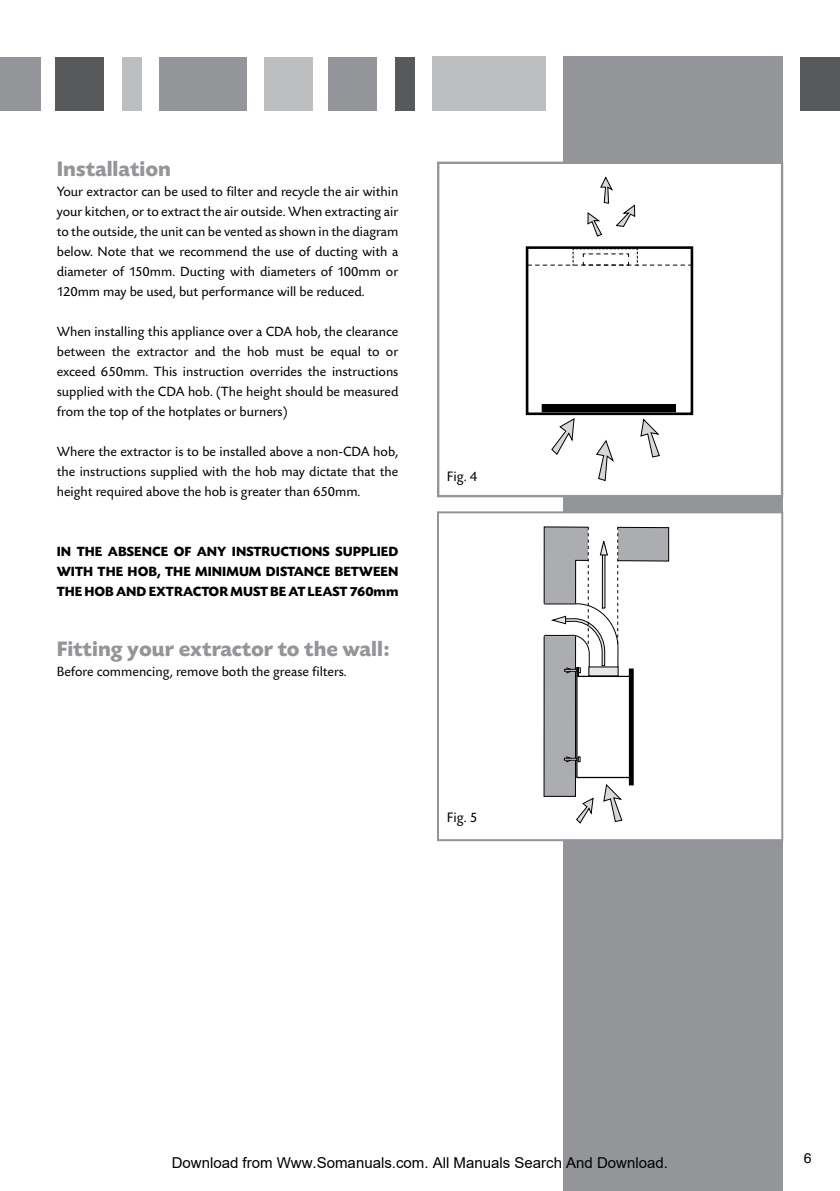
<style>
.page{position:relative;width:840px;height:1191px;background:#fff}
.page>*{position:absolute;margin:0;border:0;box-sizing:border-box;transform-origin:0 0}
.t1{font:700 22px "Today SB";color:#939598}
.t2{font:15px "Arial";color:#000}
.t3{font:14.4px "Today SB";color:#000}
.t4{font:14px/20px "Today SB";color:#000;text-align:justify}
.t5{font:700 14px/20px "Today SB";color:#000;text-align:justify}
.t6{font:14px "Helvetica";color:#000}
</style>
<div class="page">
<div style="left:800px;top:57px;width:39px;height:53px;background:#58595b"></div>
<div style="left:563px;top:57px;width:219px;height:1134px;background:#939598"></div>
<div style="left:394px;top:57px;width:20px;height:53px;background:#58595b"></div>
<div style="left:328px;top:57px;width:48px;height:53px;background:#939598"></div>
<div style="left:264px;top:57px;width:48px;height:53px;background:#bcbec0"></div>
<div style="left:159px;top:57px;width:88px;height:53px;background:#939598"></div>
<div style="left:122px;top:57px;width:19px;height:53px;background:#bcbec0"></div>
<div style="left:56px;top:57px;width:48px;height:53px;background:#58595b"></div>
<div style="left:0;top:57px;width:40px;height:53px;background:#939598"></div>
<div style="left:432px;top:57px;width:113px;height:54px;background:#bcbec0"></div>
<div style="left:436px;top:511px;width:346px;height:330px;background:#fff;border:2px solid #939598"></div>
<div style="left:437px;top:162px;width:345px;height:335px;background:#fff;border:2px solid #939598"></div>
<div style="left:542px;top:404px;width:133px;height:8px;background:#000"></div>
<div style="left:525px;top:246px;width:167px;height:169px;border:3px solid #000"></div>
<svg style="left:527px;top:248px;width:165px;height:18px"></svg>
<svg style="left:587px;top:176px;width:48px;height:61px"></svg>
<svg style="left:640px;top:418px;width:20px;height:40px"></svg>
<svg style="left:596px;top:439px;width:18px;height:42px"></svg>
<svg style="left:551px;top:418px;width:23px;height:37px"></svg>
<svg style="left:543px;top:526px;width:126px;height:298px"></svg>
<h1 class="t1" style="left:57px;top:157px;width:116px">Installation</h1>
<p class="t4" style="left:57px;top:182px;width:343px">Your extractor can be used to filter and recycle the air within your kitchen, or to extract the air outside. When extracting air to the outside, the unit can be vented as shown in the diagram below. Note that we recommend the use of ducting with a diameter of 150mm. Ducting with diameters of 100mm or 120mm may be used, but performance will be reduced.</p>
<p class="t4" style="left:57px;top:322px;width:343px">When installing this appliance over a CDA hob, the clearance between the extractor and the hob must be equal to or exceed 650mm. This instruction overrides the instructions supplied with the CDA hob. (The height should be measured from the top of the hotplates or burners)</p>
<p class="t4" style="left:57px;top:442px;width:343px">Where the extractor is to be installed above a non-CDA hob, the instructions supplied with the hob may dictate that the height required above the hob is greater than 650mm.</p>
<p class="t5" style="left:57px;top:541px;width:343px">IN THE ABSENCE OF ANY INSTRUCTIONS SUPPLIED WITH THE HOB, THE MINIMUM DISTANCE BETWEEN THE HOB AND EXTRACTOR MUST BE AT LEAST 760mm</p>
<h1 class="t1" style="left:57px;top:637px;width:334px">Fitting your extractor to the wall:</h1>
<p class="t4" style="left:57px;top:662px;width:291px">Before commencing, remove both the grease filters.</p>
<p class="t3" style="left:446px;top:469px;width:32px">Fig. 4</p>
<p class="t3" style="left:446px;top:810px;width:32px">Fig. 5</p>
<p class="t2" style="left:172px;top:1154px;width:497px">Download from Www.Somanuals.com. All Manuals Search And Download.</p>
<p class="t6" style="left:803px;top:1145px;width:9px">6</p>
</div>
